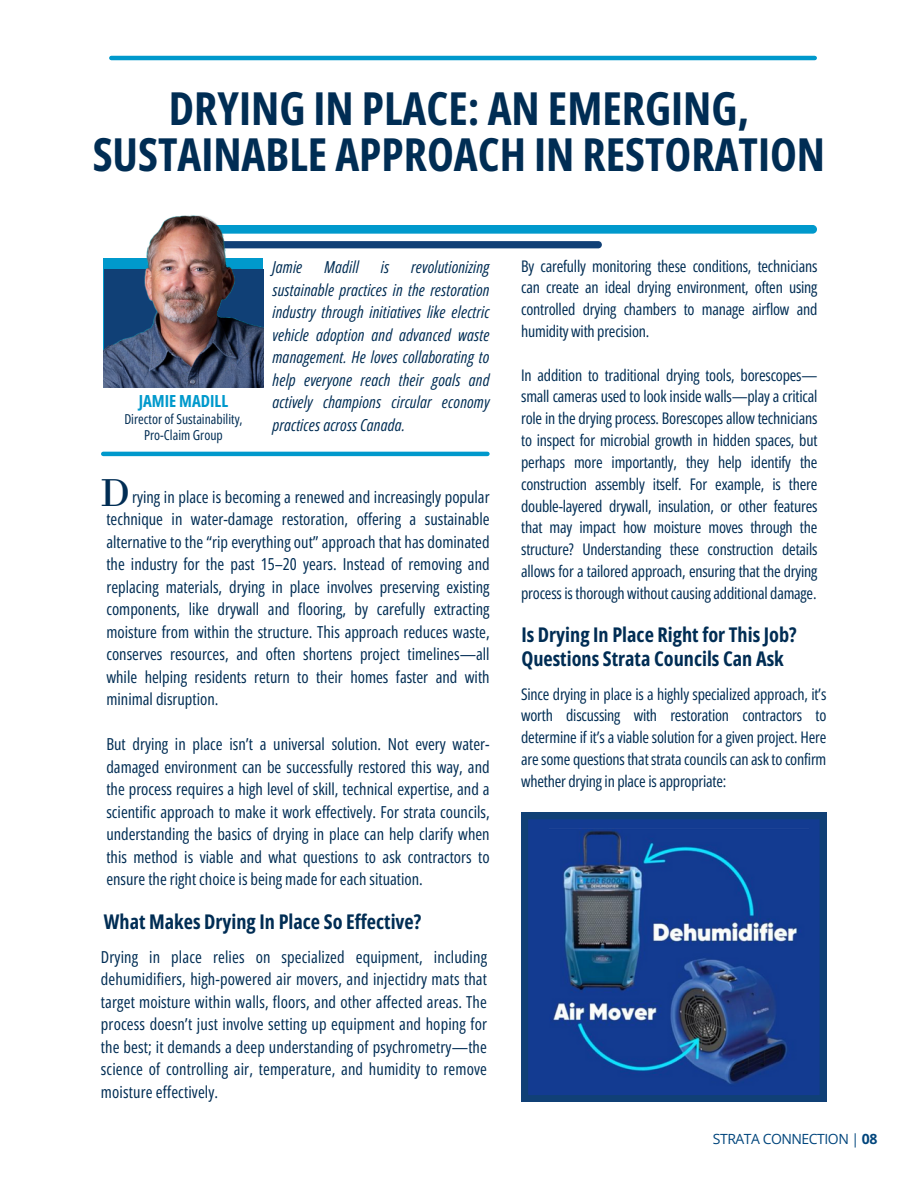
<style>
.page{position:relative;width:918px;height:1188px;background:#fff}
.page>*{position:absolute;margin:0;border:0;box-sizing:border-box;transform-origin:0 0}
.t1{font:700 45.45px/46.5px "Open Sans Condensed";color:#002d54;text-align:center}
.t2{font:700 40.95px "EFT New Letter";color:#002d54}
.t3{font:700 20.25px/23.7px "Open Sans Condensed";color:#002d54}
.t4{font:700 16.65px "Open Sans Condensed";color:#09c}
.t5{font:16.5px/22.5px "Open Sans Condensed";color:#002d54;text-align:justify}
.t6{font:italic 16.5px/22.5px "Open Sans Condensed";letter-spacing:.01em;color:#002d54;text-align:justify}
.t7{font:16.05px/21.8px "Open Sans Condensed";letter-spacing:-.015em;color:#002d54;text-align:justify}
.t8{font:13.95px "Open Sans";letter-spacing:-.035em;color:#00457c}
.t9{font:13.65px/15.8px "Open Sans Condensed";color:#002d54;text-align:center}
.s1{font-weight:700}
</style>
<div class="page">
<hr style="left:111px;top:56px;width:704px;height:4px;background:#09c">
<div style="left:184px;top:225px;width:633px;height:9px;background:#09c;border-radius:4px"></div>
<svg style="left:264px;top:241px;width:338px;height:7px"></svg>
<hr style="left:103px;top:452px;width:384px;height:4px;background:#09c">
<img style="left:104px;top:215px;width:160px;height:172px">
<svg style="left:521px;top:812px;width:305px;height:290px"></svg>
<img style="left:550px;top:829px;width:258px;height:257px">
<p class="t1" style="left:93px;top:84px;width:734px">DRYING IN PLACE: AN EMERGING,<br>SUSTAINABLE APPROACH IN RESTORATION</p>
<p class="t4" style="left:139px;top:389px;width:91px">JAMIE MADILL</p>
<p class="t9" style="left:124px;top:411px;width:120px">Director of Sustainability,<br>Pro-Claim Group</p>
<p class="t6" style="left:273px;top:256px;width:31px">Jamie</p>
<p class="t6" style="left:325px;top:256px;width:36px">Madill</p>
<p class="t6" style="left:381px;top:256px;width:10px">is</p>
<p class="t6" style="left:273px;top:256px;width:219px;text-indent:139px">revolutionizing sustainable practices in the restoration industry through initiatives like electric vehicle adoption and advanced waste management. He loves collaborating to help everyone reach their goals and actively champions circular economy practices across Canada.</p>
<h3 class="t2" style="left:101px;top:467px;width:29px">D</h3>
<p class="t5" style="left:106px;top:485px;width:385px;text-indent:26px">rying in place is becoming a renewed and increasingly popular technique in water-damage restoration, offering a sustainable alternative to the “rip everything out” approach that has dominated the industry for the past 15–20 years. Instead of removing and replacing materials, drying in place involves preserving existing components, like drywall and flooring, by carefully extracting moisture from within the structure. This approach reduces waste, conserves resources, and often shortens project timelines—all while helping residents return to their homes faster and with minimal disruption.</p>
<h1 class="t5" style="left:106px;top:733px;width:385px">But drying in place isn’t a universal solution. Not every water&shy;damaged environment can be successfully restored this way, and the process requires a high level of skill, technical expertise, and a scientific approach to make it work effectively. For strata councils, understanding the basics of drying in place can help clarify when this method is viable and what questions to ask contractors to ensure the right choice is being made for each situation.</h1>
<h3 class="t3" style="left:104px;top:909px;width:319px">What Makes Drying In Place So Effective?</h3>
<p class="t5" style="left:101px;top:945px;width:388px">Drying in place relies on specialized equipment, including dehumidifiers, high-powered air movers, and injectidry mats that target moisture within walls, floors, and other affected areas. The process doesn’t just involve setting up equipment and hoping for the best; it demands a deep understanding of psychrometry—the science of controlling air, temperature, and humidity to remove moisture effectively.</p>
<h3 class="t7" style="left:521px;top:254px;width:298px">By carefully monitoring these conditions, technicians can create an ideal drying environment, often using controlled drying chambers to manage airflow and humidity with precision.</h3>
<h3 class="t7" style="left:521px;top:364px;width:298px">In addition to traditional drying tools, borescopes— small cameras used to look inside walls—play a critical role in the drying process. Borescopes allow technicians to inspect for microbial growth in hidden spaces, but perhaps more importantly, they help identify the construction assembly itself. For example, is there double-layered drywall, insulation, or other features that may impact how moisture moves through the structure? Understanding these construction details allows for a tailored approach, ensuring that the drying process is thorough without causing additional damage.</h3>
<h3 class="t3" style="left:521px;top:622px;width:277px">Is Drying In Place Right for This Job?<br>Questions Strata Councils Can Ask</h3>
<h2 class="t7" style="left:521px;top:682px;width:307px">Since drying in place is a highly specialized approach, it’s worth discussing with restoration contractors to determine if it’s a viable solution for a given project. Here are some questions that strata councils can ask to confirm whether drying in place is appropriate:</h2>
<h3 class="t8" style="left:713px;top:1129px;width:166px">STRATA CONNECTION | <span class="s1">08</span></h3>
</div>
